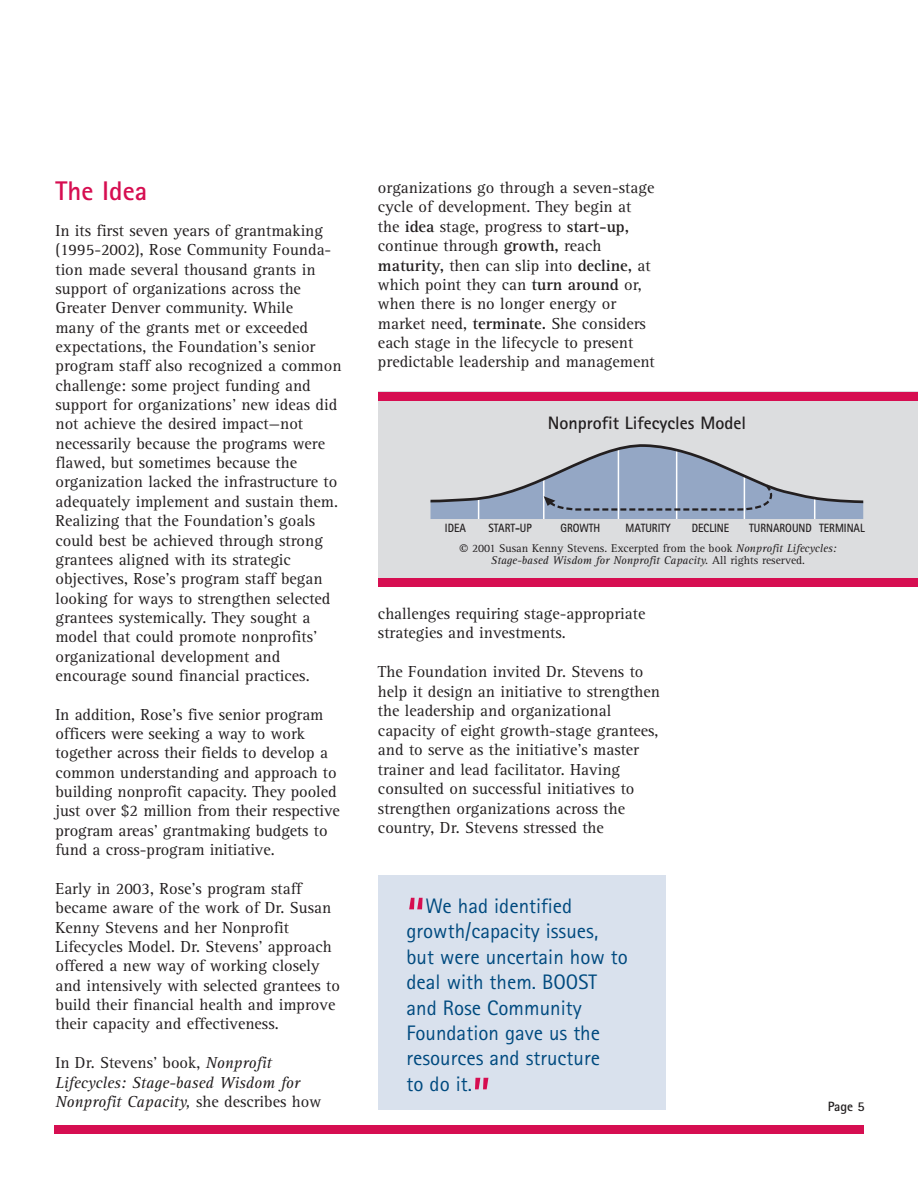
<style>
.page{position:relative;width:918px;height:1188px;background:#fff}
.page>*{position:absolute;margin:0;border:0;box-sizing:border-box;transform-origin:0 0}
.t1{font:54px "Rotis Rose Sans";color:#d60e51}
.t2{font:700 27px "Rotis Rose Sans";color:#d60e51}
.t3{font:21px/25.5px "Rotis Rose Sans";color:#004a7f}
.t4{font:700 18px "Rotis Rose Sans";color:#231f20}
.t5{font:16.5px/19.4px "Rotis Rose Serif";color:#231f20}
.t6{font:italic 16.5px/19.4px "Rotis Rose Serif";color:#231f20}
.t7{font:700 13.5px "Rotis Rose Sans";color:#231f20}
.t8{font:700 12px "Rotis Rose Sans";color:#231f20;scale:.89 1}
.t9{font:11.7px/12px "Rotis Rose Serif";color:#231f20;text-align:center}
.s1{font-style:normal}
.s2{font-weight:700}
.s3{font-size:17.4px}
.s4{font-style:italic}
</style>
<div class="page">
<div style="left:54px;top:1125px;width:810px;height:9px;background:#d60e51"></div>
<div style="left:378px;top:875px;width:288px;height:235px;background:#d9e1ed"></div>
<div style="left:378px;top:392px;width:540px;height:195px;background:#dcdddf"></div>
<svg style="left:430px;top:444px;width:434px;height:75px"></svg>
<div style="left:378px;top:392px;width:540px;height:9px;background:#d60e51"></div>
<div style="left:378px;top:578px;width:540px;height:9px;background:#d60e51"></div>
<h2 class="t2" style="left:56px;top:182px;width:93px">The Idea</h2>
<p class="t5" style="left:56px;top:222px;width:288px">In its first seven years of grantmaking (1995-2002), Rose Community Founda&shy;tion made several thousand grants in support of organizations across the Greater Denver community. While<br>many of the grants met or exceeded expectations, the Foundation’s senior program staff also recognized a common challenge: some project funding and support for organizations’ new ideas did not achieve the desired impact—not necessarily because the programs were flawed, but sometimes because the organization lacked the infrastructure to adequately implement and sustain them.<br>Realizing that the Foundation’s goals could best be achieved through strong grantees aligned with its strategic objectives, Rose’s program staff began looking for ways to strengthen selected grantees systemically. They sought a model that could promote nonprofits’ organizational development and encourage sound financial practices.</p>
<p class="t5" style="left:56px;top:706px;width:286px">In addition, Rose’s five senior program officers were seeking a way to work together across their fields to develop a common understanding and approach to building nonprofit capacity. They pooled just over $2 million from their respective program areas’ grantmaking budgets to fund a cross-program initiative.</p>
<p class="t5" style="left:56px;top:880px;width:286px">Early in 2003, Rose’s program staff became aware of the work of Dr. Susan Kenny Stevens and her Nonprofit Lifecycles Model. Dr. Stevens’ approach offered a new way of working closely and intensively with selected grantees to build their financial health and improve their capacity and effectiveness.</p>
<p class="t6" style="left:56px;top:1055px;width:267px"><span class="s1">In Dr. Stevens’ book,</span> Nonprofit<br>Lifecycles: Stage-based Wisdom for<br>Nonprofit Capacity, <span class="s1">she describes how</span></p>
<p class="t5" style="left:378px;top:179px;width:278px">organizations go through a seven-stage cycle of development. They begin at the <span class="s2">idea</span> stage, progress to <span class="s2">start-up, </span>continue through <span class="s2">growth,</span> reach <span class="s2">maturity,</span> then can slip into <span class="s2">decline,</span> at which point they can <span class="s2">turn around</span> or, when there is no longer energy or market need, <span class="s2">terminate.</span> She considers each stage in the lifecycle to present predictable leadership and management</p>
<p class="t4" style="left:548px;top:417px;width:200px">Nonprofit Lifecycles Model</p>
<p class="t8" style="left:445px;top:524px;width:25px">IDEA</p>
<p class="t8" style="left:488px;top:524px;width:50px">START-UP</p>
<p class="t8" style="left:561px;top:524px;width:46px">GROWTH</p>
<p class="t8" style="left:625px;top:524px;width:52px">MATURITY</p>
<p class="t8" style="left:692px;top:524px;width:43px">DECLINE</p>
<p class="t8" style="left:749px;top:524px;width:132px">TURNAROUND TERMINAL</p>
<p class="t9" style="left:460px;top:543px;width:379px"><span class="s3">©</span> 2001 Susan Kenny Stevens. Excerpted from the book <span class="s4">Nonprofit Lifecycles:<br>Stage-based Wisdom for Nonprofit Capacity.</span> All rights reserved.</p>
<p class="t5" style="left:378px;top:605px;width:269px">challenges requiring stage-appropriate strategies and investments.</p>
<p class="t5" style="left:378px;top:663px;width:283px">The Foundation invited Dr. Stevens to help it design an initiative to strengthen the leadership and organizational capacity of eight growth-stage grantees, and to serve as the initiative’s master trainer and lead facilitator. Having consulted on successful initiatives to strengthen organizations across the country, Dr. Stevens stressed the</p>
<h1 class="t1" style="left:406px;top:898px;width:21px">“</h1>
<p class="t3" style="left:406px;top:895px;width:223px;text-indent:19px">We had identified growth/capacity issues, but were uncertain how to deal with them. BOOST and Rose Community<br>Foundation gave us the resources and structure<br>to do it.</p>
<h1 class="t1" style="left:472px;top:1078px;width:21px">”</h1>
<p class="t7" style="left:828px;top:1101px;width:38px">Page 5</p>
</div>
